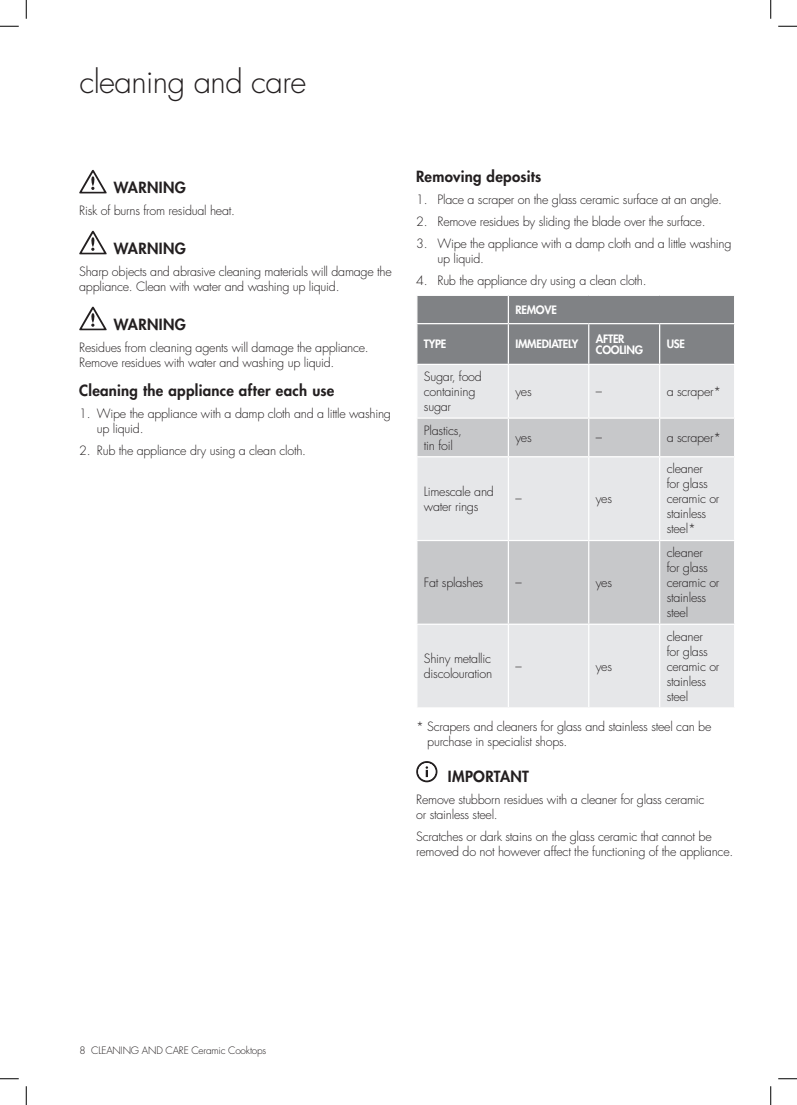
<style>
.page{position:relative;width:797px;height:1105px;background:#fff}
.page>*{position:absolute;margin:0;border:0;box-sizing:border-box;transform-origin:0 0}
.t1{font:300 31.25px "Futura LT";letter-spacing:-.02em;color:#231f20}
.t2{font:800 15px "Futura LT";letter-spacing:.02em;color:#231f20}
.t3{font:13.88px "Westinghouse Gothic Bk";color:#231f20}
.t4{font:300 12.5px/15px "Futura LT";letter-spacing:-.02em;color:#231f20}
.t5{font:12.5px "Westinghouse Gothic Bk";color:#231f20}
.t6{font:800 11.25px/10.6px "Futura LT";letter-spacing:-.02em;color:#fff}
.t7{font:300 10px "Futura LT";letter-spacing:-.02em;color:#231f20}
</style>
<div class="page">
<svg style="left:79px;top:170px;width:28px;height:23px"></svg>
<svg style="left:79px;top:231px;width:28px;height:23px"></svg>
<svg style="left:79px;top:307px;width:28px;height:23px"></svg>
<div style="left:417px;top:419px;width:317px;height:37px;background:#c7c8ca"></div>
<svg style="left:417px;top:457px;width:317px;height:250px;background:#dbdcde"></svg>
<hr style="left:508px;top:419px;width:1px;height:37px;background:#fff">
<hr style="left:508px;top:457px;width:1px;height:83px;background:#fff">
<hr style="left:416px;top:540px;width:92px;height:1px;background:#fff">
<hr style="left:508px;top:540px;width:80px;height:1px;background:#fff">
<hr style="left:508px;top:541px;width:1px;height:83px;background:#fff">
<hr style="left:588px;top:540px;width:71px;height:1px;background:#fff">
<hr style="left:659px;top:540px;width:76px;height:1px;background:#fff">
<hr style="left:416px;top:624px;width:92px;height:1px;background:#fff">
<hr style="left:508px;top:624px;width:80px;height:1px;background:#fff">
<hr style="left:508px;top:625px;width:1px;height:82px;background:#fff">
<hr style="left:588px;top:624px;width:71px;height:1px;background:#fff">
<hr style="left:659px;top:624px;width:76px;height:1px;background:#fff">
<svg style="left:417px;top:295px;width:317px;height:123px;background:#afb1b3"></svg>
<hr style="left:588px;top:324px;width:1px;height:40px;background:#fff">
<hr style="left:659px;top:324px;width:1px;height:40px;background:#fff">
<hr style="left:588px;top:419px;width:1px;height:37px;background:#fff">
<hr style="left:659px;top:419px;width:1px;height:37px;background:#fff">
<hr style="left:588px;top:457px;width:1px;height:83px;background:#fff">
<hr style="left:659px;top:457px;width:1px;height:83px;background:#fff">
<hr style="left:588px;top:541px;width:1px;height:83px;background:#fff">
<hr style="left:659px;top:541px;width:1px;height:83px;background:#fff">
<hr style="left:588px;top:625px;width:1px;height:82px;background:#fff">
<hr style="left:659px;top:625px;width:1px;height:82px;background:#fff">
<hr style="left:588px;top:365px;width:1px;height:52px;background:#fff">
<hr style="left:659px;top:365px;width:1px;height:52px;background:#fff">
<svg style="left:416px;top:761px;width:21px;height:21px"></svg>
<svg style="left:0;top:25px;width:19px;height:2px"></svg>
<svg style="left:778px;top:25px;width:19px;height:2px"></svg>
<svg style="left:0;top:1078px;width:19px;height:1px"></svg>
<svg style="left:778px;top:1078px;width:19px;height:1px"></svg>
<svg style="left:25px;top:0;width:2px;height:19px"></svg>
<svg style="left:25px;top:1086px;width:2px;height:19px"></svg>
<svg style="left:770px;top:0;width:1px;height:19px"></svg>
<svg style="left:770px;top:1086px;width:1px;height:19px"></svg>
<h1 class="t1" style="left:79px;top:62px;width:228px">cleaning and care</h1>
<p class="t2" style="left:114px;top:178px;width:73px">WARNING</p>
<p class="t3" style="left:112px;top:181px;width:48px">WARNING</p>
<p class="t4" style="left:79px;top:204px;width:157px">Risk of burns from residual heat.</p>
<p class="t2" style="left:114px;top:239px;width:73px">WARNING</p>
<p class="t3" style="left:112px;top:242px;width:48px">WARNING</p>
<p class="t4" style="left:79px;top:264px;width:314px">Sharp objects and abrasive cleaning materials will damage the appliance. Clean with water and washing up liquid.</p>
<p class="t2" style="left:114px;top:314px;width:73px">WARNING</p>
<p class="t3" style="left:112px;top:318px;width:48px">WARNING</p>
<p class="t4" style="left:79px;top:340px;width:291px">Residues from cleaning agents will damage the appliance.<br>Remove residues with water and washing up liquid.</p>
<p class="t2" style="left:79px;top:380px;width:257px">Cleaning the appliance after each use</p>
<p class="t4" style="left:97px;top:406px;width:295px;text-indent:-18px">1. Wipe the appliance with a damp cloth and a little washing up liquid.</p>
<p class="t4" style="left:79px;top:443px;width:228px">2. Rub the appliance dry using a clean cloth.</p>
<p class="t2" style="left:416px;top:166px;width:127px">Removing deposits</p>
<p class="t4" style="left:416px;top:192px;width:307px">1. Place a scraper on the glass ceramic surface at an angle.</p>
<p class="t4" style="left:416px;top:214px;width:291px">2. Remove residues by sliding the blade over the surface.</p>
<p class="t4" style="left:437px;top:236px;width:295px;text-indent:-21px">3. Wipe the appliance with a damp cloth and a little washing up liquid.</p>
<p class="t4" style="left:416px;top:273px;width:232px">4. Rub the appliance dry using a clean cloth.</p>
<p class="t6" style="left:515px;top:304px;width:43px">REMOVE</p>
<p class="t6" style="left:424px;top:339px;width:24px">TYPE</p>
<p class="t6" style="left:515px;top:339px;width:64px">IMMEDIATELY</p>
<p class="t6" style="left:596px;top:333px;width:49px">AFTER<br>COOLING</p>
<p class="t6" style="left:666px;top:339px;width:20px">USE</p>
<p class="t4" style="left:424px;top:369px;width:59px">Sugar, food containing sugar</p>
<p class="t4" style="left:515px;top:384px;width:18px">yes</p>
<p class="t4" style="left:596px;top:384px;width:8px">–</p>
<p class="t4" style="left:666px;top:384px;width:56px">a scraper*</p>
<p class="t4" style="left:424px;top:423px;width:40px">Plastics, tin foil</p>
<p class="t4" style="left:515px;top:430px;width:18px">yes</p>
<p class="t4" style="left:596px;top:430px;width:8px">–</p>
<p class="t4" style="left:666px;top:430px;width:56px">a scraper*</p>
<p class="t4" style="left:424px;top:484px;width:71px">Limescale and water rings</p>
<p class="t4" style="left:666px;top:462px;width:54px">cleaner<br>for glass ceramic or stainless steel*</p>
<p class="t4" style="left:515px;top:492px;width:8px">–</p>
<p class="t4" style="left:596px;top:492px;width:18px">yes</p>
<p class="t4" style="left:424px;top:575px;width:61px">Fat splashes</p>
<p class="t4" style="left:515px;top:575px;width:8px">–</p>
<p class="t4" style="left:596px;top:575px;width:18px">yes</p>
<p class="t4" style="left:666px;top:545px;width:54px">cleaner<br>for glass ceramic or stainless steel</p>
<p class="t4" style="left:666px;top:629px;width:54px">cleaner<br>for glass ceramic or stainless steel</p>
<p class="t4" style="left:427px;top:719px;width:285px;text-indent:-11px">* Scrapers and cleaners for glass and stainless steel can be purchase in specialist shops.</p>
<p class="t2" style="left:448px;top:766px;width:83px">IMPORTANT</p>
<p class="t4" style="left:424px;top:652px;width:70px">Shiny metallic discolouration</p>
<p class="t4" style="left:515px;top:659px;width:8px">–</p>
<p class="t4" style="left:595px;top:659px;width:18px">yes</p>
<p class="t5" style="left:444px;top:772px;width:92px">TIPS &amp; INFORMATION</p>
<p class="t4" style="left:416px;top:792px;width:290px">Remove stubborn residues with a cleaner for glass ceramic or stainless steel.</p>
<p class="t4" style="left:416px;top:829px;width:318px">Scratches or dark stains on the glass ceramic that cannot be removed do not however affect the functioning of the appliance.</p>
<p class="t7" style="left:79px;top:1044px;width:188px">8 CLEANING AND CARE Ceramic Cooktops</p>
</div>
